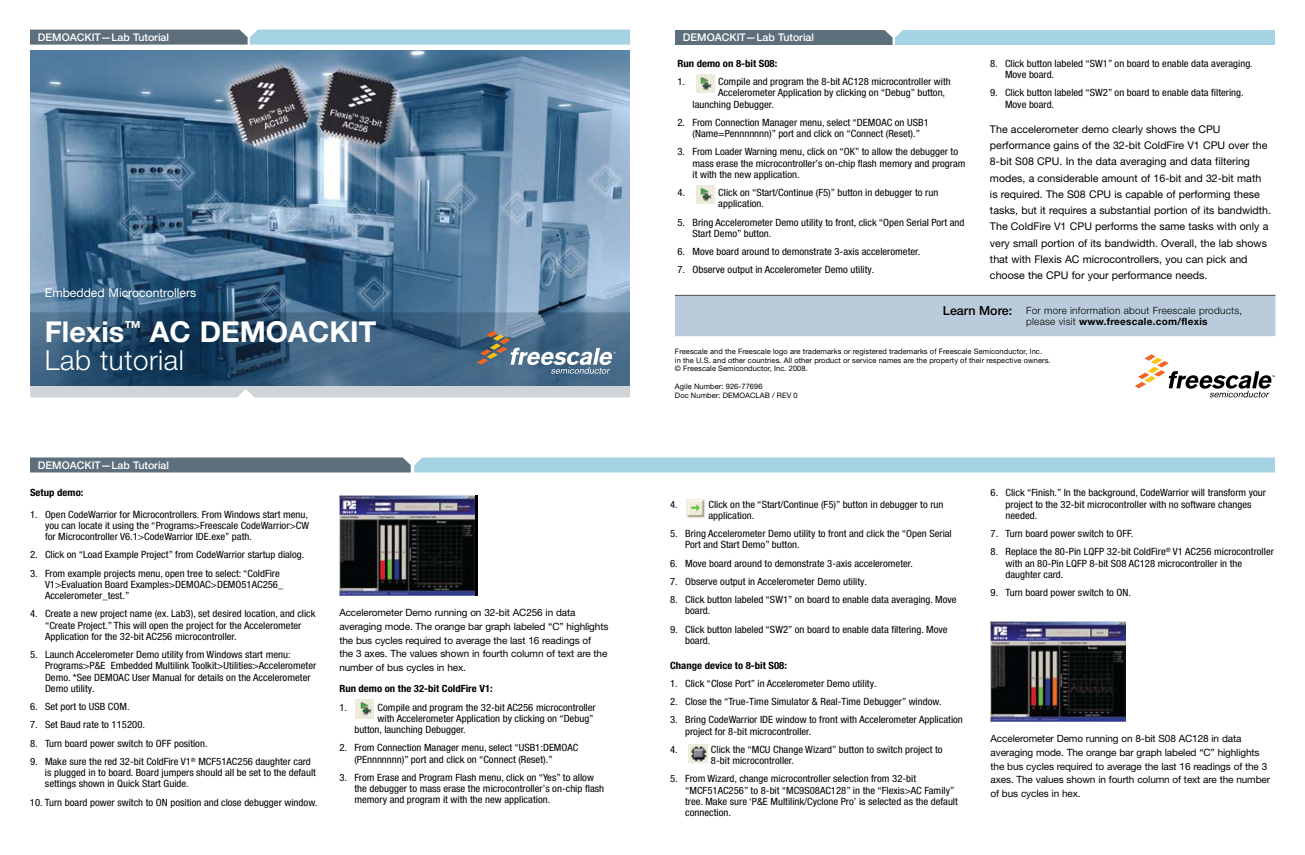
<style>
.page{position:relative;width:1305px;height:855px;background:#fff}
.page>*{position:absolute;margin:0;border:0;box-sizing:border-box;transform-origin:0 0}
.t1{font:700 28.75px "Helvetica Neue LT Pro";color:#fff}
.t2{font:300 27.75px "Helvetica Neue LT Pro";letter-spacing:.02em;color:#fff}
.t3{font:12.12px "Helvetica Neue LT Pro";color:#fff}
.t4{font:10.62px/16.2px "Helvetica Neue LT Pro";color:#000}
.t5{font:500 10.62px "Helvetica Neue LT Pro";color:#fff}
.t6{font:condensed 10px/11.2px "Helvetica Neue LT Pro";color:#000;scale:1.07 1}
.t7{font:10px/13.8px "Helvetica Neue LT Pro";letter-spacing:-.01em;color:#000}
.t8{font:300 10px/11.2px "Helvetica Neue LT Pro";letter-spacing:.025em;color:#000}
.t9{font:700 condensed 10px "Helvetica Neue LT Pro";color:#000;scale:1.07 1}
.t10{font:7.5px/8.8px "Helvetica Neue LT Pro";letter-spacing:.01em;color:#000}
.s1{font-weight:500;font-size:12.5px}
.s2{font-weight:700}
</style>
<div class="page">
<img style="left:30px;top:50px;width:600px;height:262px">
<svg style="left:30px;top:312px;width:600px;height:86px;background:#4c6b84"></svg>
<svg style="left:477px;top:331px;width:139px;height:43px;background:#688093"></svg>
<svg style="left:1135px;top:354px;width:140px;height:43px"></svg>
<svg style="left:30px;top:30px;width:600px;height:15px;background:#8eb1bf"></svg>
<svg style="left:675px;top:30px;width:600px;height:15px;background:#8bafbd"></svg>
<div style="left:675px;top:295px;width:600px;height:41px;background:#baccdb"></div>
<hr style="left:1026px;top:295px;width:249px;height:1px;background:#4d4d4f">
<svg style="left:30px;top:458px;width:1245px;height:15px;background:#92b7c5"></svg>
<img style="left:356px;top:700px;width:18px;height:18px">
<div style="left:340px;top:495px;width:138px;height:100px;background:#000"></div>
<img style="left:340px;top:495px;width:135px;height:100px">
<img style="left:686px;top:499px;width:19px;height:19px">
<img style="left:689px;top:745px;width:18px;height:18px">
<img style="left:696px;top:74px;width:19px;height:19px">
<img style="left:696px;top:185px;width:19px;height:19px">
<img style="left:990px;top:622px;width:135px;height:100px">
<p class="t5" style="left:38px;top:30px;width:132px">DEMOACKIT—Lab Tutorial</p>
<p class="t5" style="left:683px;top:31px;width:132px">DEMOACKIT—Lab Tutorial</p>
<p class="t9" style="left:677px;top:57px;width:95px">Run demo on 8-bit S08:</p>
<p class="t6" style="left:677px;top:76px;width:9px">1.</p>
<p class="t6" style="left:718px;top:76px;width:219px">Compile and program the 8-bit AC128 microcontroller with</p>
<p class="t6" style="left:718px;top:87px;width:214px">Accelerometer Application by clicking on “Debug” button,</p>
<p class="t6" style="left:693px;top:98px;width:78px">launching Debugger.</p>
<p class="t6" style="left:693px;top:117px;width:222px;text-indent:-15px">2. From Connection Manager menu, select “DEMOAC on USB1 (Name=Pennnnnnn)” port and click on “Connect (Reset).”</p>
<p class="t6" style="left:693px;top:146px;width:257px;text-indent:-15px">3. From Loader Warning menu, click on “OK” to allow the debugger to mass erase the microcontroller’s on-chip flash memory and program it with the new application.</p>
<p class="t6" style="left:678px;top:187px;width:9px">4.</p>
<p class="t6" style="left:718px;top:187px;width:207px">Click on “Start/Continue (F5)” button in debugger to run application.</p>
<p class="t6" style="left:693px;top:216px;width:256px;text-indent:-15px">5. Bring Accelerometer Demo utility to front, click “Open Serial Port and<br>Start Demo” button.</p>
<p class="t6" style="left:678px;top:246px;width:228px">6. Move board around to demonstrate 3-axis accelerometer.</p>
<p class="t6" style="left:678px;top:264px;width:186px">7. Observe output in Accelerometer Demo utility.</p>
<p class="t6" style="left:1005px;top:58px;width:233px;text-indent:-15px">8. Click button labeled “SW1” on board to enable data averaging.<br>Move board.</p>
<p class="t6" style="left:1005px;top:87px;width:225px;text-indent:-15px">9. Click button labeled “SW2” on board to enable data filtering.<br>Move board.</p>
<p class="t4" style="left:990px;top:121px;width:282px">The accelerometer demo clearly shows the CPU performance gains of the 32-bit ColdFire V1 CPU over the 8-bit S08 CPU. In the data averaging and data filtering modes, a considerable amount of 16-bit and 32-bit math is required. The S08 CPU is capable of performing these tasks, but it requires a substantial portion of its bandwidth.<br>The ColdFire V1 CPU performs the same tasks with only a very small portion of its bandwidth. Overall, the lab shows that with Flexis AC microcontrollers, you can pick and choose the CPU for your performance needs.</p>
<p class="t3" style="left:45px;top:285px;width:153px">Embedded Microcontrollers</p>
<h1 class="t1" style="left:45px;top:314px;width:333px">Flexis<sup>™</sup> AC DEMOACKIT</h1>
<h2 class="t2" style="left:45px;top:343px;width:141px">Lab tutorial</h2>
<p class="t5" style="left:38px;top:458px;width:132px">DEMOACKIT—Lab Tutorial</p>
<p class="t9" style="left:30px;top:487px;width:51px">Setup demo:</p>
<p class="t6" style="left:45px;top:508px;width:248px;text-align:justify;text-indent:-15px">1. Open CodeWarrior for Microcontrollers. From Windows start menu, you can locate it using the “Programs&gt;Freescale CodeWarrior&gt;CW for Microcontroller V6.1&gt;CodeWarrior IDE.exe” path.</p>
<p class="t6" style="left:30px;top:549px;width:258px">2. Click on “Load Example Project” from CodeWarrior startup dialog.</p>
<p class="t6" style="left:45px;top:567px;width:224px;text-indent:-15px">3. From example projects menu, open tree to select: “ColdFire<br>V1&gt;Evaluation Board Examples&gt;DEMOAC&gt;DEMO51AC256_<br>Accelerometer_test.”</p>
<p class="t6" style="left:45px;top:608px;width:254px;text-indent:-15px">4. Create a new project name (ex. Lab3), set desired location, and click “Create Project.” This will open the project for the Accelerometer<br>Application for the 32-bit AC256 microcontroller.</p>
<p class="t6" style="left:45px;top:649px;width:255px;text-indent:-15px">5. Launch Accelerometer Demo utility from Windows start menu:<br>Programs&gt;P&amp;E Embedded Multilink Toolkit&gt;Utilities&gt;Accelerometer Demo. *See DEMOAC User Manual for details on the Accelerometer Demo utility.</p>
<p class="t6" style="left:30px;top:701px;width:95px">6. Set port to USB COM.</p>
<p class="t6" style="left:30px;top:719px;width:109px">7. Set Baud rate to 115200.</p>
<p class="t6" style="left:30px;top:737px;width:167px">8. Turn board power switch to OFF position.</p>
<p class="t6" style="left:45px;top:756px;width:255px;text-indent:-15px">9. Make sure the red 32-bit ColdFire V1<sup>®</sup> MCF51AC256 daughter card is plugged in to board. Board jumpers should all be set to the default settings shown in Quick Start Guide.</p>
<p class="t6" style="left:30px;top:796px;width:270px">10. Turn board power switch to ON position and close debugger window.</p>
<p class="t7" style="left:339px;top:606px;width:271px">Accelerometer Demo running on 32-bit AC256 in data averaging mode. The orange bar graph labeled “C” highlights the bus cycles required to average the last 16 readings of<br>the 3 axes. The values shown in fourth column of text are the number of bus cycles in hex.</p>
<p class="t9" style="left:339px;top:683px;width:145px">Run demo on the 32-bit ColdFire V1:</p>
<p class="t6" style="left:339px;top:701px;width:9px">1.</p>
<p class="t6" style="left:378px;top:701px;width:205px">Compile and program the 32-bit AC256 microcontroller</p>
<p class="t6" style="left:378px;top:713px;width:203px">with Accelerometer Application by clicking on “Debug”</p>
<p class="t6" style="left:354px;top:724px;width:106px">button, launching Debugger.</p>
<p class="t6" style="left:354px;top:742px;width:211px;text-indent:-15px">2. From Connection Manager menu, select “USB1:DEMOAC (PEnnnnnnn)” port and click on “Connect (Reset).”</p>
<p class="t6" style="left:354px;top:772px;width:235px;text-indent:-15px">3. From Erase and Program Flash menu, click on “Yes” to allow the debugger to mass erase the microcontroller’s on-chip flash memory and program it with the new application.</p>
<p class="t8" style="left:1026px;top:304px;width:217px;text-indent:-83px"><span class="s1">Learn More:</span> For more information about Freescale products, please visit <span class="s2">www.freescale.com/flexis</span></p>
<p class="t10" style="left:675px;top:347px;width:377px">Freescale and the Freescale logo are trademarks or registered trademarks of Freescale Semiconductor, Inc.<br>in the U.S. and other countries. All other product or service names are the property of their respective owners. © Freescale Semiconductor, Inc. 2008.</p>
<p class="t10" style="left:675px;top:382px;width:124px">Agile Number: 926-77696<br>Doc Number: DEMOACLAB / REV 0</p>
<p class="t6" style="left:670px;top:498px;width:9px">4.</p>
<p class="t6" style="left:708px;top:498px;width:221px">Click on the “Start/Continue (F5)” button in debugger to run application.</p>
<p class="t6" style="left:685px;top:528px;width:251px;text-indent:-15px">5. Bring Accelerometer Demo utility to front and click the “Open Serial<br>Port and Start Demo” button.</p>
<p class="t6" style="left:670px;top:557px;width:228px">6. Move board around to demonstrate 3-axis accelerometer.</p>
<p class="t6" style="left:670px;top:576px;width:186px">7. Observe output in Accelerometer Demo utility.</p>
<p class="t6" style="left:685px;top:594px;width:255px;text-indent:-15px">8. Click button labeled “SW1” on board to enable data averaging. Move board.</p>
<p class="t6" style="left:685px;top:623px;width:247px;text-indent:-15px">9. Click button labeled “SW2” on board to enable data filtering. Move board.</p>
<p class="t9" style="left:670px;top:659px;width:111px">Change device to 8-bit S08:</p>
<p class="t6" style="left:670px;top:678px;width:194px">1. Click “Close Port” in Accelerometer Demo utility.</p>
<p class="t6" style="left:670px;top:696px;width:255px">2. Close the “True-Time Simulator &amp; Real-Time Debugger” window.</p>
<p class="t6" style="left:685px;top:714px;width:261px;text-indent:-15px">3. Bring CodeWarrior IDE window to front with Accelerometer Application project for 8-bit microcontroller.</p>
<p class="t6" style="left:670px;top:744px;width:9px">4.</p>
<p class="t6" style="left:711px;top:744px;width:218px">Click the “MCU Change Wizard” button to switch project to<br>8-bit microcontroller.</p>
<p class="t6" style="left:685px;top:773px;width:256px;text-indent:-15px">5. From Wizard, change microcontroller selection from 32-bit “MCF51AC256” to 8-bit “MC9S08AC128” in the “Flexis&gt;AC Family” tree. Make sure ‘P&amp;E Multilink/Cyclone Pro’ is selected as the default connection.</p>
<p class="t6" style="left:1006px;top:487px;width:245px;text-indent:-15px">6. Click “Finish.” In the background, CodeWarrior will transform your project to the 32-bit microcontroller with no software changes needed.</p>
<p class="t6" style="left:991px;top:528px;width:135px">7. Turn board power switch to OFF.</p>
<p class="t6" style="left:1006px;top:546px;width:252px;text-indent:-15px">8. Replace the 80-Pin LQFP 32-bit ColdFire<sup>®</sup> V1 AC256 microcontroller with an 80-Pin LQFP 8-bit S08 AC128 microcontroller in the daughter card.</p>
<p class="t6" style="left:991px;top:587px;width:133px">9. Turn board power switch to ON.</p>
<p class="t7" style="left:991px;top:732px;width:281px">Accelerometer Demo running on 8-bit S08 AC128 in data averaging mode. The orange bar graph labeled “C” highlights the bus cycles required to average the last 16 readings of the 3 axes. The values shown in fourth column of text are the number of bus cycles in hex.</p>
</div>
